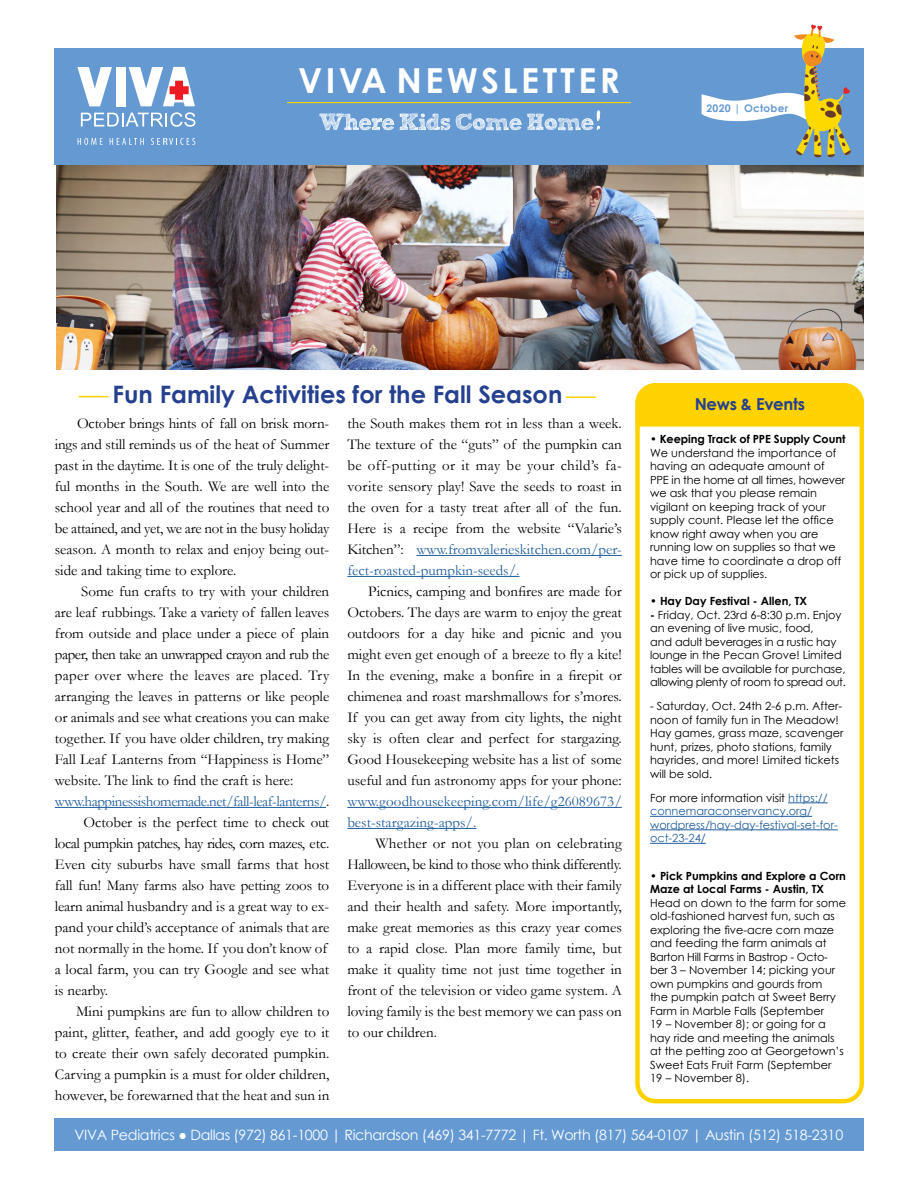
<style>
.page{position:relative;width:918px;height:1188px;background:#fff}
.page>*{position:absolute;margin:0;border:0;box-sizing:border-box;transform-origin:0 0}
.t1{font:700 34.5px "Century Gothic";letter-spacing:.1em;color:#fff}
.t2{font:700 24px "Century Gothic";color:#25408f}
.t3{font:700 16.5px "Century Gothic";letter-spacing:-.02em;color:#25408f}
.t4{font:15px/21px "Garamond";color:#000;text-align:justify}
.t5{font:15px "Garamond";letter-spacing:-.03em;color:#000}
.t6{font:15px/21px "Garamond";color:#215e9e}
.t7{font:15px "Garamond";letter-spacing:-.03em;color:#215e9e}
.t8{font:15px "Garamond";letter-spacing:.02em;color:#000}
.t9{font:14.25px "Century Gothic";letter-spacing:-.02em;color:#fff}
.t10{font:11.25px/13.5px "Century Gothic";color:#000}
.t11{font:700 11.25px/13.5px "Century Gothic";color:#000}
.t12{font:11.25px/13.5px "Century Gothic";color:#215e9e}
.t13{font:700 10.5px "Century Gothic";letter-spacing:.025em;color:#6599d2}
.s1{color:#000}
.s2{color:#215e9e}
.s3{font-weight:700}
</style>
<div class="page">
<img style="left:56px;top:165px;width:808px;height:205px">
<div style="left:635px;top:383px;width:229px;height:720px;border:4px solid #ffd200;border-radius:18px"></div>
<div style="left:54px;top:1118px;width:810px;height:32px;background:#6599d2"></div>
<div style="left:54px;top:48px;width:810px;height:117px;background:#6599d2"></div>
<hr style="left:788px;top:803px;width:40px;height:1px;background:#215e9e">
<hr style="left:650px;top:816px;width:162px;height:1px;background:#215e9e">
<hr style="left:650px;top:830px;width:188px;height:1px;background:#215e9e">
<hr style="left:650px;top:843px;width:56px;height:1px;background:#215e9e">
<hr style="left:55px;top:807px;width:271px;height:1px;background:#215e9e">
<hr style="left:417px;top:555px;width:205px;height:1px;background:#215e9e">
<hr style="left:347px;top:576px;width:173px;height:1px;background:#215e9e">
<hr style="left:347px;top:807px;width:275px;height:1px;background:#215e9e">
<hr style="left:347px;top:828px;width:129px;height:1px;background:#215e9e">
<hr style="left:287px;top:102px;width:344px;height:1px;background:#ffd200">
<svg style="left:81px;top:112px;width:114px;height:15px"></svg>
<svg style="left:77px;top:67px;width:35px;height:39px"></svg>
<div style="left:116px;top:67px;width:10px;height:39px;background:#fff"></div>
<svg style="left:129px;top:67px;width:66px;height:39px"></svg>
<svg style="left:78px;top:138px;width:25px;height:7px"></svg>
<svg style="left:110px;top:138px;width:34px;height:7px"></svg>
<svg style="left:151px;top:138px;width:44px;height:7px"></svg>
<svg style="left:320px;top:110px;width:280px;height:20px"></svg>
<div style="left:639px;top:385px;width:225px;height:42px;background:#ffd200"></div>
<svg style="left:702px;top:25px;width:149px;height:133px"></svg>
<hr style="left:79px;top:396px;width:30px;height:1px;background:#ffd200">
<hr style="left:566px;top:397px;width:30px;height:1px;background:#ffd200">
<h1 class="t1" style="left:298px;top:54px;width:323px">VIVA NEWSLETTER</h1>
<p class="t13" style="left:706px;top:101px;width:83px">2020 | October</p>
<h2 class="t2" style="left:113px;top:376px;width:451px">Fun Family Activities for the Fall Season</h2>
<p class="t4" style="left:55px;top:413px;width:276px;text-indent:22px">October brings hints of fall on brisk morn&shy;ings and still reminds us of the heat of Summer past in the daytime. It is one of the truly delight&shy;ful months in the South. We are well into the school year and all of the routines that need to be attained, and yet, we are not in the busy holiday season. A month to relax and enjoy being out&shy;side and taking time to explore.</p>
<p class="t4" style="left:81px;top:581px;width:250px">Some fun crafts to try with your children</p>
<p class="t4" style="left:55px;top:602px;width:276px">are leaf rubbings. Take a variety of fallen leaves</p>
<p class="t4" style="left:55px;top:623px;width:276px">from outside and place under a piece of plain</p>
<p class="t5" style="left:55px;top:645px;width:276px">paper, then take an unwrapped crayon and rub the</p>
<p class="t8" style="left:55px;top:666px;width:276px">paper over where the leaves are placed. Try</p>
<p class="t4" style="left:55px;top:686px;width:276px">arranging the leaves in patterns or like people</p>
<p class="t4" style="left:55px;top:707px;width:276px">or animals and see what creations you can make</p>
<p class="t4" style="left:55px;top:728px;width:276px">together. If you have older children, try making</p>
<p class="t4" style="left:55px;top:749px;width:276px">Fall Leaf Lanterns from “Happiness is Home”</p>
<p class="t4" style="left:55px;top:770px;width:240px">website. The link to find the craft is here:</p>
<p class="t7" style="left:55px;top:792px;width:276px">www.happinessishomemade.net/fall-leaf-lanterns/<span class="s1">.</span></p>
<p class="t4" style="left:83px;top:812px;width:247px">October is the perfect time to check out</p>
<p class="t5" style="left:55px;top:834px;width:276px">local pumpkin patches, hay rides, corn mazes, etc.</p>
<p class="t4" style="left:55px;top:854px;width:276px">Even city suburbs have small farms that host</p>
<p class="t4" style="left:55px;top:875px;width:276px">fall fun! Many farms also have petting zoos to</p>
<p class="t4" style="left:55px;top:896px;width:276px">learn animal husbandry and is a great way to ex-</p>
<p class="t4" style="left:55px;top:917px;width:276px">pand your child’s acceptance of animals that are</p>
<p class="t4" style="left:55px;top:938px;width:274px">not normally in the home. If you don’t know of</p>
<p class="t4" style="left:55px;top:959px;width:276px">a local farm, you can try Google and see what</p>
<p class="t4" style="left:55px;top:980px;width:55px">is nearby.</p>
<p class="t4" style="left:76px;top:1001px;width:255px">Mini pumpkins are fun to allow children to</p>
<p class="t4" style="left:55px;top:1022px;width:276px">paint, glitter, feather, and add googly eye to it</p>
<p class="t4" style="left:55px;top:1043px;width:276px">to create their own safely decorated pumpkin.</p>
<p class="t4" style="left:55px;top:1064px;width:276px">Carving a pumpkin is a must for older children,</p>
<p class="t4" style="left:55px;top:1085px;width:276px">however, be forewarned that the heat and sun in</p>
<p class="t4" style="left:347px;top:413px;width:276px">the South makes them rot in less than a week.<br>The texture of the “guts” of the pumpkin can be off-putting or it may be your child’s fa&shy;vorite sensory play! Save the seeds to roast in the oven for a tasty treat after all of the fun.<br>Here is a recipe from the website “Valarie’s Kitchen”: <span class="s2">www.fromvalerieskitchen.com/per&shy;fect-roasted-pumpkin-seeds/.</span></p>
<p class="t4" style="left:347px;top:581px;width:276px;text-indent:21px">Picnics, camping and bonfires are made for Octobers. The days are warm to enjoy the great outdoors for a day hike and picnic and you might even get enough of a breeze to fly a kite!<br>In the evening, make a bonfire in a firepit or chimenea and roast marshmallows for s’mores.<br>If you can get away from city lights, the night sky is often clear and perfect for stargazing.<br>Good Housekeeping website has a list of some useful and fun astronomy apps for your phone:</p>
<p class="t6" style="left:347px;top:791px;width:276px">www.goodhousekeeping.com/life/g26089673/ best-stargazing-apps/.</p>
<p class="t4" style="left:347px;top:833px;width:276px;text-indent:28px">Whether or not you plan on celebrating Halloween, be kind to those who think differently.<br>Everyone is in a different place with their family and their health and safety. More importantly, make great memories as this crazy year comes to a rapid close. Plan more family time, but make it quality time not just time together in front of the television or video game system. A loving family is the best memory we can pass on to our children.</p>
<p class="t3" style="left:695px;top:391px;width:112px">News &amp; Events</p>
<p class="t11" style="left:650px;top:432px;width:197px">• Keeping Track of PPE Supply Count</p>
<p class="t10" style="left:650px;top:446px;width:197px">We understand the importance of having an adequate amount of<br>PPE in the home at all times, however we ask that you please remain vigilant on keeping track of your supply count. Please let the office know right away when you are running low on supplies so that we have time to coordinate a drop off or pick up of supplies.</p>
<p class="t11" style="left:650px;top:594px;width:159px">• Hay Day Festival - Allen, TX</p>
<p class="t10" style="left:650px;top:608px;width:197px"><span class="s3">-</span> Friday, Oct. 23rd 6-8:30 p.m. Enjoy an evening of live music, food,<br>and adult beverages in a rustic hay lounge in the Pecan Grove! Limited tables will be available for purchase, allowing plenty of room to spread out.</p>
<p class="t10" style="left:650px;top:699px;width:195px">- Saturday, Oct. 24th 2-6 p.m. After&shy;noon of family fun in The Meadow!<br>Hay games, grass maze, scavenger hunt, prizes, photo stations, family hayrides, and more! Limited tickets will be sold.</p>
<p class="t12" style="left:650px;top:791px;width:189px"><span class="s1">For more information visit</span> https:// connemaraconservancy.org/ wordpress/hay-day-festival-set-for&shy;oct-23-24/</p>
<p class="t11" style="left:650px;top:868px;width:197px">• Pick Pumpkins and Explore a Corn<br>Maze at Local Farms - Austin, TX</p>
<p class="t10" style="left:650px;top:896px;width:197px">Head on down to the farm for some old-fashioned harvest fun, such as exploring the five-acre corn maze and feeding the farm animals at<br>Barton Hill Farms in Bastrop - Octo&shy;ber 3 – November 14; picking your own pumpkins and gourds from<br>the pumpkin patch at Sweet Berry<br>Farm in Marble Falls (September<br>19 – November 8); or going for a hay ride and meeting the animals at the petting zoo at Georgetown’s<br>Sweet Eats Fruit Farm (September<br>19 – November 8).</p>
<p class="t9" style="left:75px;top:1125px;width:770px">VIVA Pediatrics ● Dallas (972) 861-1000 | Richardson (469) 341-7772 | Ft. Worth (817) 564-0107 | Austin (512) 518-2310</p>
</div>
